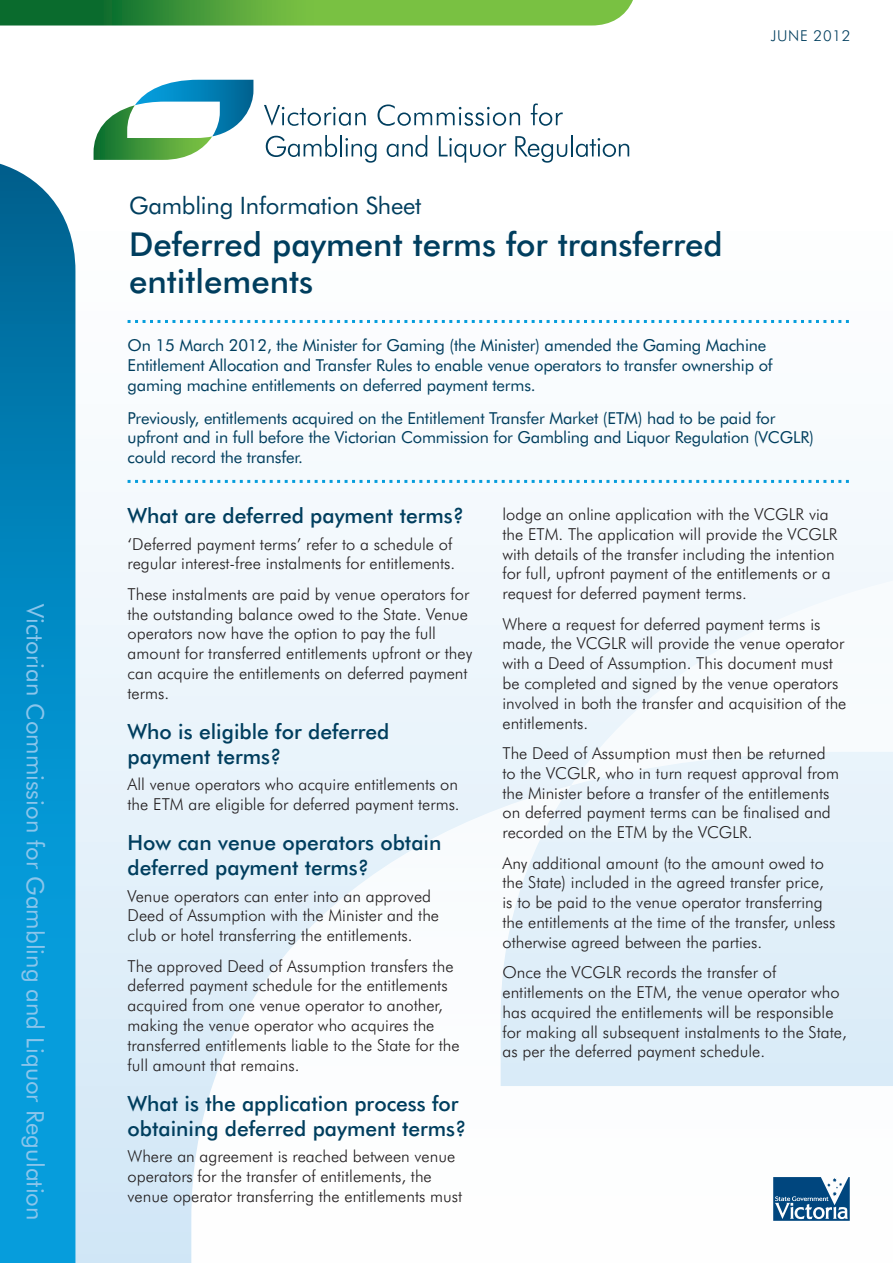
<style>
.page{position:relative;width:893px;height:1263px;background:#fff}
.page>*{position:absolute;margin:0;border:0;box-sizing:border-box;transform-origin:0 0}
.heading_2{font:500 33px/37.5px "Futura BT";color:#003e5e}
.t1{font:24px "Futura BT";color:#8bc5eb}
.pull_out_box_texts{font:24px "Futura BT";letter-spacing:-.01em;color:#003e5e}
.heading_2-2{font:500 21px/25.2px "Futura BT";color:#003e5e}
.body_text{font:300 16.5px/19.8px "Futura BT";color:#231f20}
.pull_out_box_texts-2{font:16.5px/19.8px "Futura BT";letter-spacing:-.01em;color:#003e5e}
.t2{font:300 15px "Futura BT";letter-spacing:.05em;color:#003e5e}
</style>
<div class="page">
<div style="left:0;top:155px;width:893px;height:1108px;background:linear-gradient(to bottom,#fff,#d1e7f6)"></div>
<svg style="left:571px;top:551px;width:322px;height:234px;fill:#f2f8fc"></svg>
<svg style="left:191px;top:785px;width:702px;height:478px"></svg>
<svg style="left:0;top:164px;width:75px;height:1099px;background:#088dc6"></svg>
<svg style="left:0;top:0;width:633px;height:26px;background:#5ca942"></svg>
<svg style="left:264px;top:105px;width:102px;height:21px"></svg>
<svg style="left:377px;top:104px;width:143px;height:22px"></svg>
<svg style="left:531px;top:103px;width:32px;height:23px"></svg>
<svg style="left:266px;top:135px;width:71px;height:22px"></svg>
<hr style="left:340px;top:135px;width:2px;height:21px;background:#003e5e">
<svg style="left:345px;top:138px;width:31px;height:25px"></svg>
<svg style="left:387px;top:135px;width:40px;height:22px"></svg>
<svg style="left:439px;top:136px;width:67px;height:27px"></svg>
<svg style="left:515px;top:136px;width:52px;height:27px"></svg>
<hr style="left:571px;top:135px;width:2px;height:21px;background:#003e5e">
<svg style="left:576px;top:138px;width:53px;height:19px"></svg>
<svg style="left:94px;top:80px;width:159px;height:80px"></svg>
<svg style="left:773px;top:1177px;width:77px;height:43px"></svg>
<svg style="left:128px;top:320px;width:721px;height:3px"></svg>
<svg style="left:128px;top:480px;width:721px;height:3px"></svg>
<p class="t1" style="left:50px;top:604px;width:617px;rotate:90deg">Victorian Commission for Gambling and Liquor Regulation</p>
<p class="t2" style="left:771px;top:27px;width:81px">JUNE 2012</p>
<p class="pull_out_box_texts" style="left:129px;top:191px;width:294px">Gambling Information Sheet</p>
<p class="heading_2" style="left:129px;top:225px;width:595px">Deferred payment terms for transferred entitlements</p>
<p class="pull_out_box_texts-2" style="left:128px;top:335px;width:647px">On 15 March 2012, the Minister for Gaming (the Minister) amended the Gaming Machine<br>Entitlement Allocation and Transfer Rules to enable venue operators to transfer ownership of gaming machine entitlements on deferred payment terms.</p>
<p class="pull_out_box_texts-2" style="left:128px;top:408px;width:688px">Previously, entitlements acquired on the Entitlement Transfer Market (ETM) had to be paid for upfront and in full before the Victorian Commission for Gambling and Liquor Regulation (VCGLR) could record the transfer.</p>
<p class="heading_2-2" style="left:128px;top:503px;width:338px">What are deferred payment terms?</p>
<p class="body_text" style="left:128px;top:534px;width:329px">‘Deferred payment terms’ refer to a schedule of regular interest-free instalments for entitlements.</p>
<p class="body_text" style="left:128px;top:584px;width:346px">These instalments are paid by venue operators for the outstanding balance owed to the State. Venue operators now have the option to pay the full amount for transferred entitlements upfront or they can acquire the entitlements on deferred payment terms.</p>
<p class="heading_2-2" style="left:128px;top:719px;width:263px">Who is eligible for deferred payment terms?</p>
<p class="body_text" style="left:128px;top:774px;width:334px">All venue operators who acquire entitlements on the ETM are eligible for deferred payment terms.</p>
<p class="heading_2-2" style="left:128px;top:830px;width:315px">How can venue operators obtain deferred payment terms?</p>
<p class="body_text" style="left:128px;top:885px;width:313px">Venue operators can enter into an approved<br>Deed of Assumption with the Minister and the club or hotel transferring the entitlements.</p>
<p class="body_text" style="left:128px;top:956px;width:334px">The approved Deed of Assumption transfers the deferred payment schedule for the entitlements acquired from one venue operator to another, making the venue operator who acquires the transferred entitlements liable to the State for the full amount that remains.</p>
<p class="heading_2-2" style="left:128px;top:1090px;width:341px">What is the application process for obtaining deferred payment terms?</p>
<p class="body_text" style="left:128px;top:1146px;width:336px">Where an agreement is reached between venue operators for the transfer of entitlements, the venue operator transferring the entitlements must</p>
<p class="body_text" style="left:502px;top:504px;width:337px">lodge an online application with the VCGLR via the ETM. The application will provide the VCGLR with details of the transfer including the intention for full, upfront payment of the entitlements or a request for deferred payment terms.</p>
<p class="body_text" style="left:502px;top:614px;width:345px">Where a request for deferred payment terms is made, the VCGLR will provide the venue operator with a Deed of Assumption. This document must be completed and signed by the venue operators involved in both the transfer and acquisition of the entitlements.</p>
<p class="body_text" style="left:502px;top:743px;width:338px">The Deed of Assumption must then be returned to the VCGLR, who in turn request approval from the Minister before a transfer of the entitlements on deferred payment terms can be finalised and recorded on the ETM by the VCGLR.</p>
<p class="body_text" style="left:502px;top:853px;width:335px">Any additional amount (to the amount owed to the State) included in the agreed transfer price, is to be paid to the venue operator transferring the entitlements at the time of the transfer, unless otherwise agreed between the parties.</p>
<p class="body_text" style="left:502px;top:962px;width:346px">Once the VCGLR records the transfer of entitlements on the ETM, the venue operator who has acquired the entitlements will be responsible for making all subsequent instalments to the State, as per the deferred payment schedule.</p>
</div>
